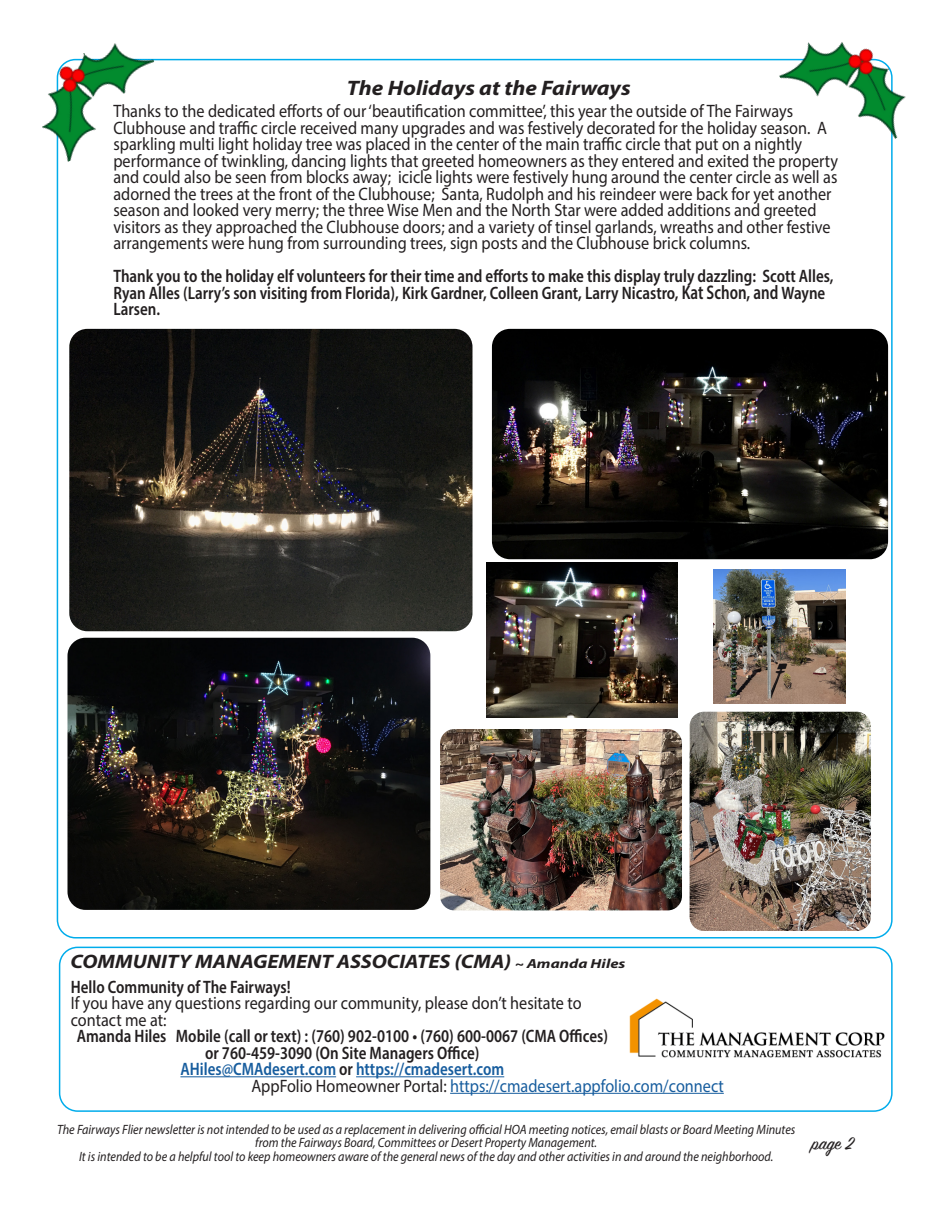
<style>
.page{position:relative;width:945px;height:1215px;background:#fff}
.page>*{position:absolute;margin:0;border:0;box-sizing:border-box;transform-origin:0 0}
.t1{font:italic 700 21px "Myriad Pro";color:#231f20;scale:1.1 1}
.t2{font:italic 700 19.5px "Myriad Pro";color:#231f20;scale:1.1 1}
.t3{font:19.5px "Sign Painter House Script";color:#231f20}
.t4{font:18px/16.5px "Myriad Pro";color:#231f20;scale:.9 1}
.t5{font:600 semi-condensed 18px/16.5px "Myriad Pro";color:#231f20;text-align:center;scale:.9 1}
.t6{font:18px "Myriad Pro";color:#175d9e;scale:.9 1}
.t7{font:600 semi-condensed 18px "Myriad Pro";color:#175d9e;scale:.9 1}
.t8{font:italic 13.5px/13.5px "Myriad Pro";color:#231f20;text-align:center;scale:.9 1}
.s1{font-size:19.8px}
.s2{font-size:11.85px}
.s3{font-size:13.2px}
.s4{color:#231f20}
</style>
<div class="page">
<img style="left:629px;top:998px;width:256px;height:60px">
<div style="left:59px;top:947px;width:834px;height:165px;border:2px solid #00aceb;border-radius:18px"></div>
<hr style="left:180px;top:1076px;width:156px;height:1px;background:#175d9e">
<hr style="left:356px;top:1076px;width:148px;height:1px;background:#175d9e">
<hr style="left:450px;top:1093px;width:274px;height:1px;background:#175d9e">
<img style="left:42px;top:43px;width:135px;height:123px">
<img style="left:773px;top:42px;width:133px;height:131px">
<img style="left:690px;top:712px;width:181px;height:219px">
<img style="left:440px;top:729px;width:242px;height:181px">
<img style="left:69px;top:329px;width:403px;height:302px">
<img style="left:492px;top:329px;width:396px;height:230px">
<img style="left:68px;top:638px;width:362px;height:272px">
<img style="left:713px;top:570px;width:133px;height:133px">
<img style="left:486px;top:563px;width:192px;height:155px">
<p class="t1" style="left:347px;top:74px;width:260px">The Holidays at the Fairways</p>
<p class="t4" style="left:113px;top:103px;width:807px">Thanks to the dedicated efforts of our ‘beautification committee’, this year the outside of The Fairways Clubhouse and traffic circle received many upgrades and was festively decorated for the holiday season. A sparkling multi light holiday tree was placed in the center of the main traffic circle that put on a nightly performance of twinkling, dancing lights that greeted homeowners as they entered and exited the property and could also be seen from blocks away; icicle lights were festively hung around the center circle as well as adorned the trees at the front of the Clubhouse; Santa, Rudolph and his reindeer were back for yet another season and looked very merry; the three Wise Men and the North Star were added additions and greeted visitors as they approached the Clubhouse doors; and a variety of tinsel garlands, wreaths and other festive arrangements were hung from surrounding trees, sign posts and the Clubhouse brick columns.</p>
<p class="t5" style="left:113px;top:267px;width:802px;text-align:left">Thank you to the holiday elf volunteers for their time and efforts to make this display truly dazzling: Scott Alles,<br>Ryan Alles (Larry’s son visiting from Florida), Kirk Gardner, Colleen Grant, Larry Nicastro, <span class="s1">Kat Schon, and</span> Wayne<br>Larsen.</p>
<p class="t2" style="left:70px;top:948px;width:506px">COMMUNITY MANAGEMENT ASSOCIATES (CMA) <span class="s2">~</span> <span class="s3">Amanda Hiles</span></p>
<p class="t5" style="left:71px;top:978px;width:246px">Hello Community of The Fairways!</p>
<p class="t4" style="left:71px;top:994px;width:569px">If you have any questions regarding our community, please don’t hesitate to contact me at:</p>
<p class="t5" style="left:77px;top:1027px;width:592px">Amanda Hiles Mobile (call or text) : (760) 902-0100 • (760) 600-0067 (CMA Offices) or 760-459-3090 (On Site Managers Office)</p>
<p class="t7" style="left:180px;top:1058px;width:361px">AHiles@CMAdesert.com <span class="s4">or</span> https://cmadesert.com</p>
<p class="t6" style="left:251px;top:1074px;width:526px"><span class="s4">AppFolio Homeowner Portal:</span> https://cmadesert.appfolio.com/connect</p>
<p class="t8" style="left:57px;top:1122px;width:822px">The Fairways Flier newsletter is not intended to be used as a replacement in delivering official HOA meeting notices, email blasts or Board Meeting Minutes from the Fairways Board, Committees or Desert Property Management.</p>
<p class="t8" style="left:79px;top:1149px;width:773px">It is intended to be a helpful tool to keep homeowners aware of the general news of the day and other activities in and around the neighborhood.</p>
<p class="t3" style="left:812px;top:1132px;width:44px">page 2</p>
</div>
